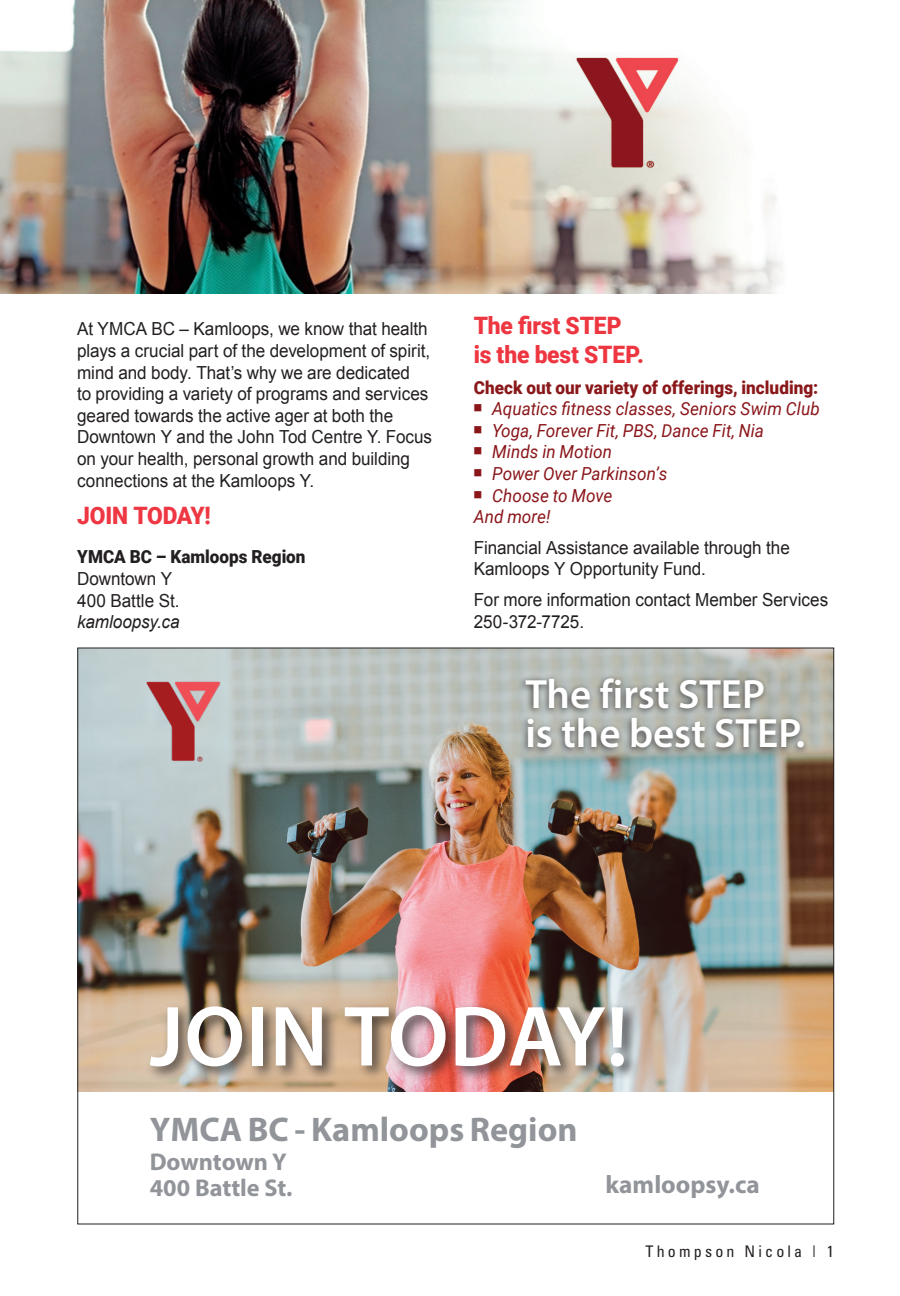
<style>
.page{position:relative;width:900px;height:1296px;background:#fff}
.page>*{position:absolute;margin:0;border:0;box-sizing:border-box;transform-origin:0 0}
.t1{font:600 86.2px "Myriad Pro";letter-spacing:.01em;color:#fff}
.t2{font:600 41px/39.6px "Myriad Pro";color:#fff}
.t3{font:700 34.2px "Myriad Pro";color:#919499}
.t4{font:700 25.2px "Myriad Pro";color:#919499}
.t5{font:700 24.2px/25.4px "Myriad Pro";color:#919499}
.t6{font:900 24px/28.8px "Roboto";letter-spacing:-.01em;color:#ee3641;scale:.95 1}
.t7{font:900 24px "Roboto";letter-spacing:-.01em;color:#ee3742;scale:.95 1}
.t8{font:18px/21.6px "Arial";letter-spacing:-.005em;color:#231f20;scale:.95 1}
.t9{font:italic 18px/21.6px "Roboto";color:#8a161a;scale:.95 1}
.t10{font:900 18px "Roboto";letter-spacing:.005em;color:#8a181a;scale:.95 1}
.t11{font:900 18px "Roboto";color:#231f20;scale:.95 1}
.t12{font:italic 18px "Arial";color:#231f20;scale:.95 1}
.t13{font:condensed 16px "Univers";letter-spacing:.2em;color:#231f20}
.s1{font-family:"Revue";font-style:normal}
</style>
<div class="page">
<img style="left:80px;top:650px;width:752px;height:441px">
<div style="left:146px;top:1002px;width:494px;height:81px;background:#231f20;opacity:.75"></div>
<div style="left:518px;top:674px;width:292px;height:82px;background:#231f20;opacity:.75"></div>
<img style="left:147px;top:672px;width:78px;height:98px">
<img style="left:0;top:0;width:782px;height:294px">
<p class="t8" style="left:77px;top:318px;width:375px">At YMCA BC – Kamloops, we know that health plays a crucial part of the development of spirit, mind and body. That’s why we are dedicated<br>to providing a variety of programs and services geared towards the active ager at both the Downtown Y and the John Tod Centre Y. Focus on your health, personal growth and building connections at the Kamloops Y.</p>
<h3 class="t7" style="left:77px;top:499px;width:142px">JOIN TODAY!</h3>
<p class="t11" style="left:77px;top:544px;width:242px">YMCA BC – Kamloops Region</p>
<p class="t8" style="left:77px;top:568px;width:109px">Downtown Y<br>400 Battle St.</p>
<p class="t12" style="left:77px;top:610px;width:110px">kamloopsy.ca</p>
<h3 class="t6" style="left:474px;top:310px;width:181px">The first STEP is the best STEP.</h3>
<p class="t10" style="left:474px;top:375px;width:364px">Check out our variety of offerings, including:</p>
<p class="t9" style="left:474px;top:397px;width:366px"><span class="s1">•</span> Aquatics fitness classes, Seniors Swim Club</p>
<p class="t9" style="left:474px;top:419px;width:307px"><span class="s1">•</span> Yoga, Forever Fit, PBS, Dance Fit, Nia</p>
<p class="t9" style="left:474px;top:441px;width:147px"><span class="s1">•</span> Minds in Motion</p>
<p class="t9" style="left:474px;top:462px;width:205px"><span class="s1">•</span> Power Over Parkinson’s</p>
<p class="t9" style="left:474px;top:484px;width:147px"><span class="s1">•</span> Choose to Move<br>And more!</p>
<p class="t8" style="left:474px;top:537px;width:334px">Financial Assistance available through the<br>Kamloops Y Opportunity Fund.</p>
<p class="t8" style="left:474px;top:589px;width:375px">For more information contact Member Services<br>250-372-7725.</p>
<h2 class="t2" style="left:525px;top:673px;width:281px">The first STEP<br>is the best STEP.</h2>
<h1 class="t1" style="left:150px;top:982px;width:480px">JOIN TODAY!</h1>
<h3 class="t3" style="left:150px;top:1107px;width:429px">YMCA BC - Kamloops Region</h3>
<h3 class="t5" style="left:150px;top:1149px;width:144px">Downtown Y<br>400 Battle St.</h3>
<h3 class="t4" style="left:606px;top:1168px;width:156px">kamloopsy.ca</h3>
<p class="t13" style="left:646px;top:1241px;width:190px">Thompson Nicola | 1</p>
</div>
